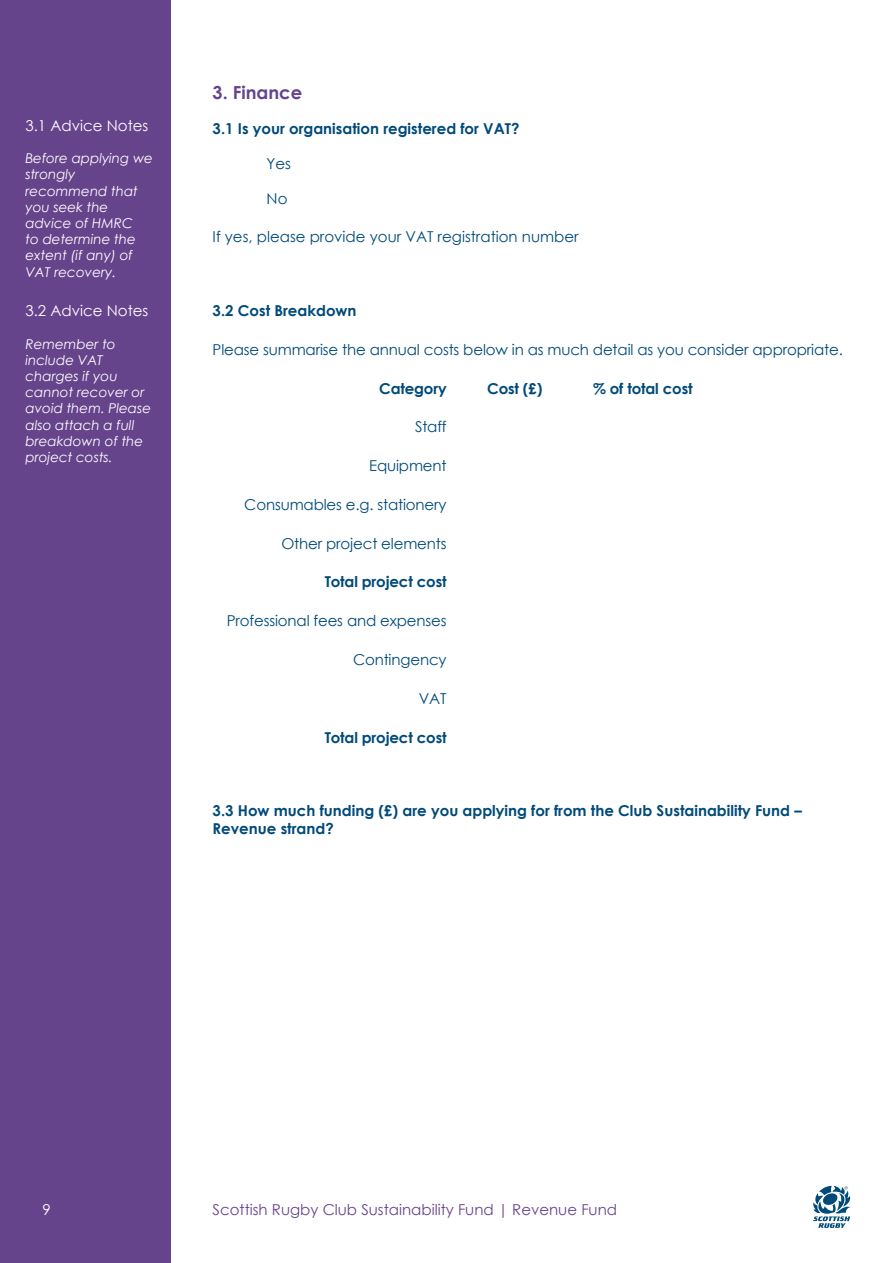
<style>
.page{position:relative;width:893px;height:1263px;background:#fff}
.page>*{position:absolute;margin:0;border:0;box-sizing:border-box;transform-origin:0 0}
.t1{font:700 18px "Century Gothic";color:#66448c}
.t2{font:15px "Century Gothic";letter-spacing:-.01em;color:#004a7a}
.t3{font:700 15px/18px "Century Gothic";color:#004a7a}
.t4{font:15px "Century Gothic";color:#66448c}
.t5{font:15px "Century Gothic";color:#fff}
.t6{font:italic 13.5px/16.2px "Century Gothic";color:#fff}
</style>
<div class="page">
<div style="left:0;top:0;width:170px;height:1263px;background:#66448c"></div>
<svg style="left:813px;top:1186px;width:37px;height:42px"></svg>
<p class="t5" style="left:26px;top:115px;width:124px">3.1 Advice Notes</p>
<p class="t6" style="left:26px;top:150px;width:129px">Before applying we strongly recommend that you seek the advice of HMRC<br>to determine the extent (if any) of<br>VAT recovery.</p>
<p class="t5" style="left:26px;top:300px;width:124px">3.2 Advice Notes</p>
<p class="t6" style="left:26px;top:335px;width:127px">Remember to include VAT charges if you cannot recover or avoid them. Please also attach a full breakdown of the project costs.</p>
<p class="t1" style="left:213px;top:78px;width:91px">3. Finance</p>
<p class="t3" style="left:213px;top:118px;width:308px">3.1 Is your organisation registered for VAT?</p>
<p class="t2" style="left:267px;top:153px;width:26px">Yes</p>
<p class="t2" style="left:267px;top:188px;width:22px">No</p>
<p class="t2" style="left:213px;top:226px;width:368px">If yes, please provide your VAT registration number</p>
<p class="t3" style="left:213px;top:301px;width:146px">3.2 Cost Breakdown</p>
<p class="t2" style="left:213px;top:339px;width:632px">Please summarise the annual costs below in as much detail as you consider appropriate.</p>
<p class="t3" style="left:379px;top:379px;width:69px">Category</p>
<p class="t3" style="left:487px;top:379px;width:57px">Cost (£)</p>
<p class="t3" style="left:593px;top:379px;width:101px">% of total cost</p>
<p class="t2" style="left:415px;top:416px;width:33px">Staff</p>
<p class="t2" style="left:369px;top:455px;width:79px">Equipment</p>
<p class="t2" style="left:244px;top:494px;width:204px">Consumables e.g. stationery</p>
<p class="t2" style="left:281px;top:533px;width:167px">Other project elements</p>
<p class="t3" style="left:325px;top:572px;width:123px">Total project cost</p>
<p class="t2" style="left:227px;top:610px;width:221px">Professional fees and expenses</p>
<p class="t2" style="left:353px;top:649px;width:95px">Contingency</p>
<p class="t2" style="left:419px;top:688px;width:29px">VAT</p>
<p class="t3" style="left:325px;top:727px;width:123px">Total project cost</p>
<p class="t3" style="left:213px;top:801px;width:591px">3.3 How much funding (£) are you applying for from the Club Sustainability Fund –<br>Revenue strand?</p>
<p class="t5" style="left:43px;top:1199px;width:10px">9</p>
<p class="t4" style="left:213px;top:1199px;width:406px">Scottish Rugby Club Sustainability Fund | Revenue Fund</p>
</div>
